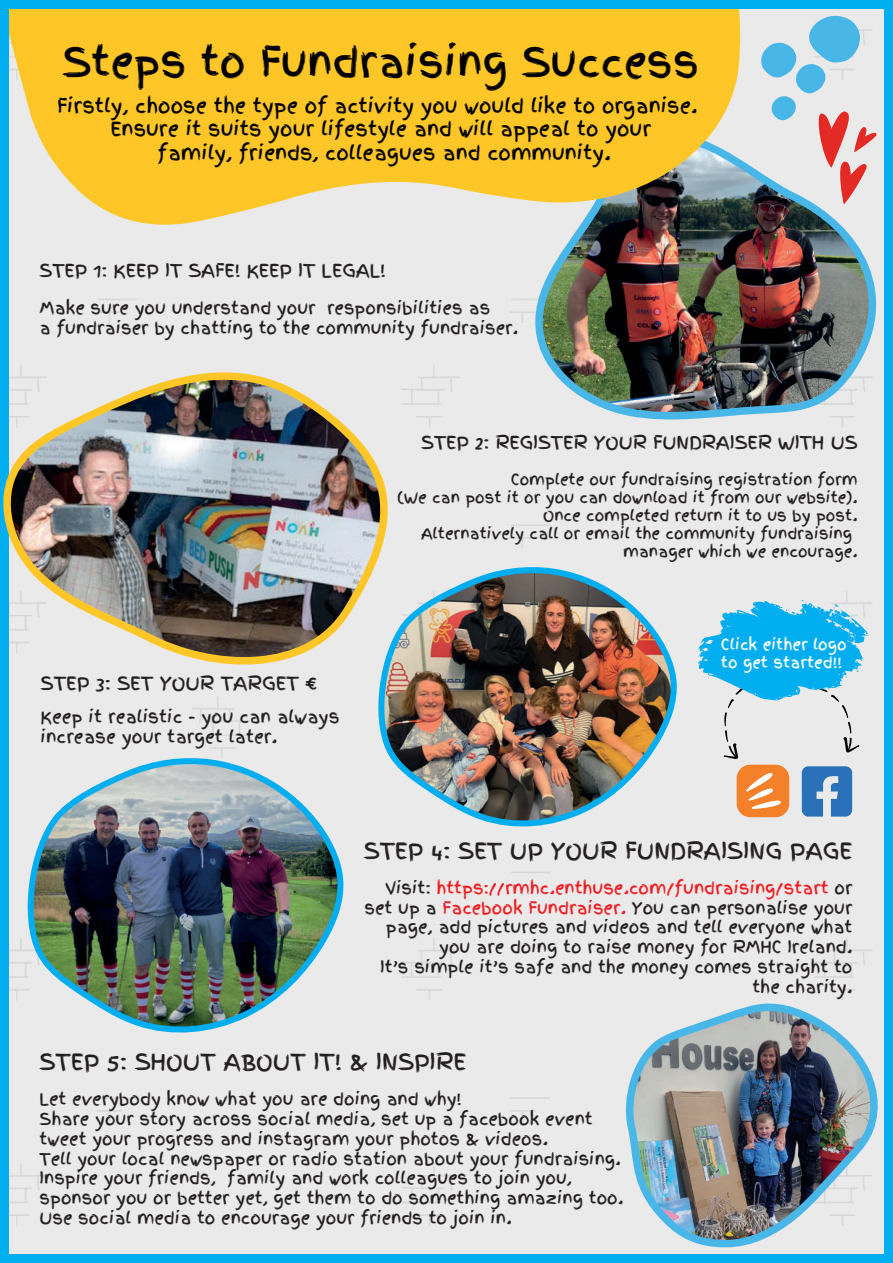
<style>
.page{position:relative;width:893px;height:1263px;background:#fff}
.page>*{position:absolute;margin:0;border:0;box-sizing:border-box;transform-origin:0 0}
.t1{font:40.5px "Finger Paint";color:#000001}
.t2{font:22.5px "Finger Paint";color:#231f20}
.t3{font:19.5px "Finger Paint";color:#000001}
.t4{font:18.45px "Finger Paint";color:#231f20}
.t5{font:18px "Finger Paint";color:#231f20}
.t6{font:16.95px/20.2px "Finger Paint";color:#231f20}
.t7{font:16.5px/19.8px "Finger Paint";color:#231f20}
.t8{font:15px "Finger Paint";color:#231f20}
.t9{font:15px/18px "Finger Paint";color:#fff}
.s1{color:#ee1d23}
</style>
<div class="page">
<img style="left:0;top:0;width:893px;height:1263px">
<svg style="left:698px;top:600px;width:170px;height:218px;background:#94c8db"></svg>
<img style="left:0;top:354px;width:393px;height:326px">
<img style="left:625px;top:1001px;width:262px;height:250px">
<h1 class="t1" style="left:63px;top:39px;width:638px">Steps to Fundraising Success</h1>
<p class="t3" style="left:57px;top:95px;width:642px">Firstly, choose the type of activity you would like to organise.</p>
<p class="t3" style="left:110px;top:118px;width:542px">Ensure it suits your lifestyle and will appeal to your</p>
<p class="t3" style="left:158px;top:141px;width:455px">family, friends, colleagues and community.</p>
<p class="t5" style="left:40px;top:260px;width:348px">STEP 1: KEEP IT SAFE! KEEP IT LEGAL!</p>
<p class="t7" style="left:40px;top:300px;width:480px">Make sure you understand your responsibilities as<br>a fundraiser by chatting to the community fundraiser.</p>
<p class="t5" style="left:421px;top:432px;width:438px">STEP 2: REGISTER YOUR FUNDRAISER WITH US</p>
<p class="t8" style="left:511px;top:471px;width:348px">Complete our fundraising registration form</p>
<p class="t8" style="left:397px;top:489px;width:462px">(We can post it or you can download it from our website).</p>
<p class="t8" style="left:543px;top:507px;width:316px">Once completed return it to us by post.</p>
<p class="t8" style="left:421px;top:525px;width:433px">Alternatively call or email the community fundraising</p>
<p class="t8" style="left:623px;top:543px;width:236px">manager which we encourage.</p>
<p class="t4" style="left:41px;top:672px;width:278px">STEP 3: SET YOUR TARGET €</p>
<p class="t6" style="left:41px;top:708px;width:300px">Keep it realistic - you can always increase your target later.</p>
<p class="t9" style="left:721px;top:636px;width:127px">Click either logo to get started!!</p>
<h2 class="t2" style="left:364px;top:838px;width:490px">STEP 4: SET UP YOUR FUNDRAISING PAGE</h2>
<p class="t7" style="left:364px;top:879px;width:489px;text-align:right">Visit: <span class="s1">https://rmhc.enthuse.com/fundraising/start</span> or set up a <span class="s1">Facebook Fundraiser.</span> You can personalise your page, add pictures and videos and tell everyone what you are doing to raise money for RMHC Ireland.<br>It’s simple it’s safe and the money comes straight to the charity.</p>
<h2 class="t2" style="left:40px;top:1049px;width:428px">STEP 5: SHOUT ABOUT IT! &amp; INSPIRE</h2>
<p class="t7" style="left:40px;top:1091px;width:585px">Let everybody know what you are doing and why!<br>Share your story across social media, set up a facebook event tweet your progress and instagram your photos &amp; videos.<br>Tell your local newspaper or radio station about your fundraising.<br>Inspire your friends, family and work colleagues to join you, sponsor you or better yet, get them to do something amazing too.<br>Use social media to encourage your friends to join in.</p>
</div>
